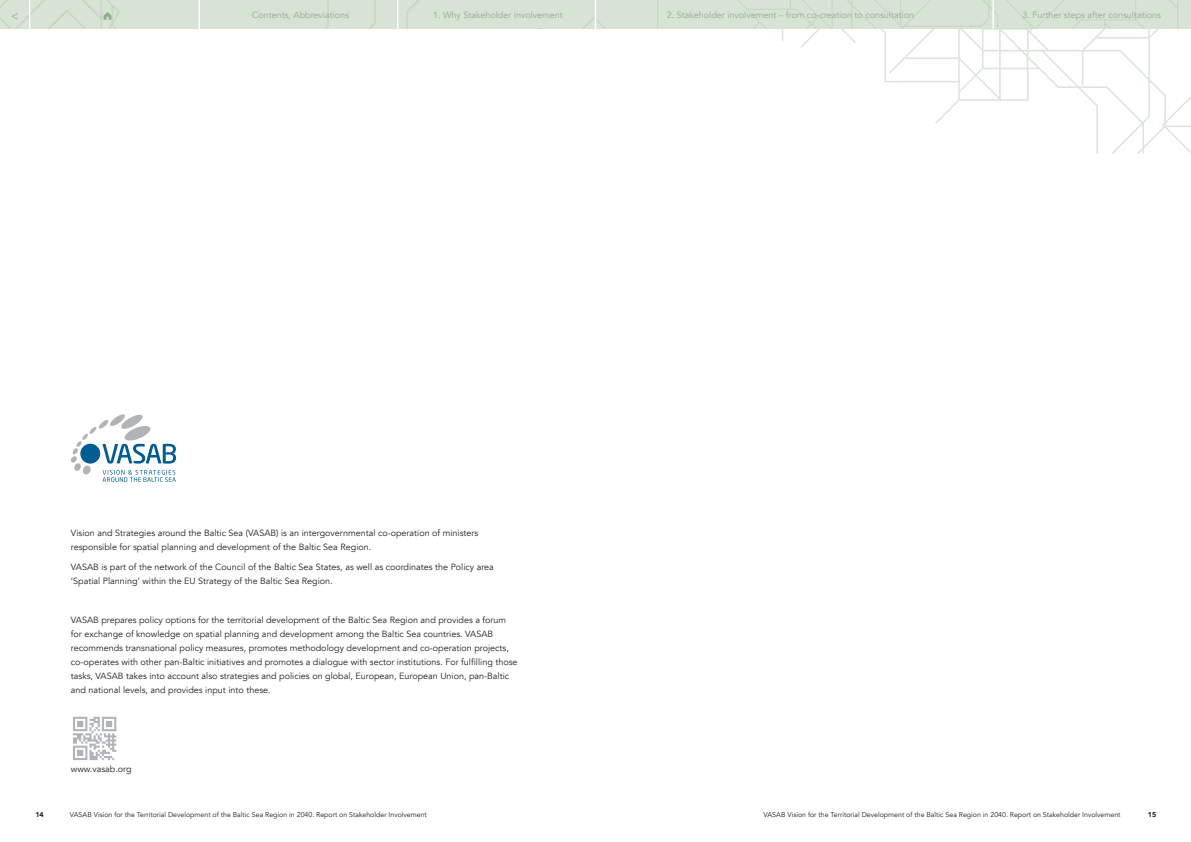
<style>
.page{position:relative;width:1191px;height:842px;background:#fff}
.page>*{position:absolute;margin:0;border:0;box-sizing:border-box;transform-origin:0 0}
.t1{font:12px "Avenir";color:#8cb087}
.Pamatteksts{font:9px/14px "Avenir";color:#231f20}
.t2{font:9px "Avenir";color:#8cb087}
.t3{font:7px "Avenir";color:#231f20}
.t4{font:900 7px "Avenir";color:#231f20}
</style>
<div class="page">
<div style="left:0;top:0;width:1191px;height:29px;background:#d7e3d5"></div>
<svg style="left:73px;top:716px;width:44px;height:45px"></svg>
<svg style="left:73px;top:717px;width:43px;height:43px"></svg>
<svg style="left:71px;top:414px;width:105px;height:68px"></svg>
<svg style="left:782px;top:28px;width:409px;height:126px"></svg>
<h1 class="t1" style="left:11px;top:8px;width:9px">&lt;</h1>
<p class="t2" style="left:252px;top:9px;width:98px">Contents, Abbreviations</p>
<p class="t2" style="left:433px;top:9px;width:131px">1. Why Stakeholder involvement</p>
<p class="t2" style="left:667px;top:9px;width:249px">2. Stakeholder involvement – from co-creation to consultation</p>
<p class="t2" style="left:1022px;top:9px;width:140px">3. Further steps after consultations</p>
<p class="Pamatteksts" style="left:71px;top:526px;width:409px">Vision and Strategies around the Baltic Sea (VASAB) is an intergovernmental co-operation of ministers responsible for spatial planning and development of the Baltic Sea Region.</p>
<p class="Pamatteksts" style="left:71px;top:560px;width:424px">VASAB is part of the network of the Council of the Baltic Sea States, as well as coordinates the Policy area ‘Spatial Planning’ within the EU Strategy of the Baltic Sea Region.</p>
<p class="Pamatteksts" style="left:71px;top:613px;width:448px">VASAB prepares policy options for the territorial development of the Baltic Sea Region and provides a forum for exchange of knowledge on spatial planning and development among the Baltic Sea countries. VASAB recommends transnational policy measures, promotes methodology development and co-operation projects, co-operates with other pan-Baltic initiatives and promotes a dialogue with sector institutions. For fulfilling those tasks, VASAB takes into account also strategies and policies on global, European, European Union, pan-Baltic and national levels, and provides input into these.</p>
<p class="Pamatteksts" style="left:71px;top:762px;width:62px">www.vasab.org</p>
<p class="t3" style="left:70px;top:810px;width:358px">VASAB Vision for the Territorial Development of the Baltic Sea Region in 2040. Report on Stakeholder Involvement</p>
<p class="t3" style="left:763px;top:810px;width:358px">VASAB Vision for the Territorial Development of the Baltic Sea Region in 2040. Report on Stakeholder Involvement</p>
<p class="t4" style="left:35px;top:809px;width:10px">14</p>
<p class="t4" style="left:1148px;top:809px;width:10px">15</p>
</div>
